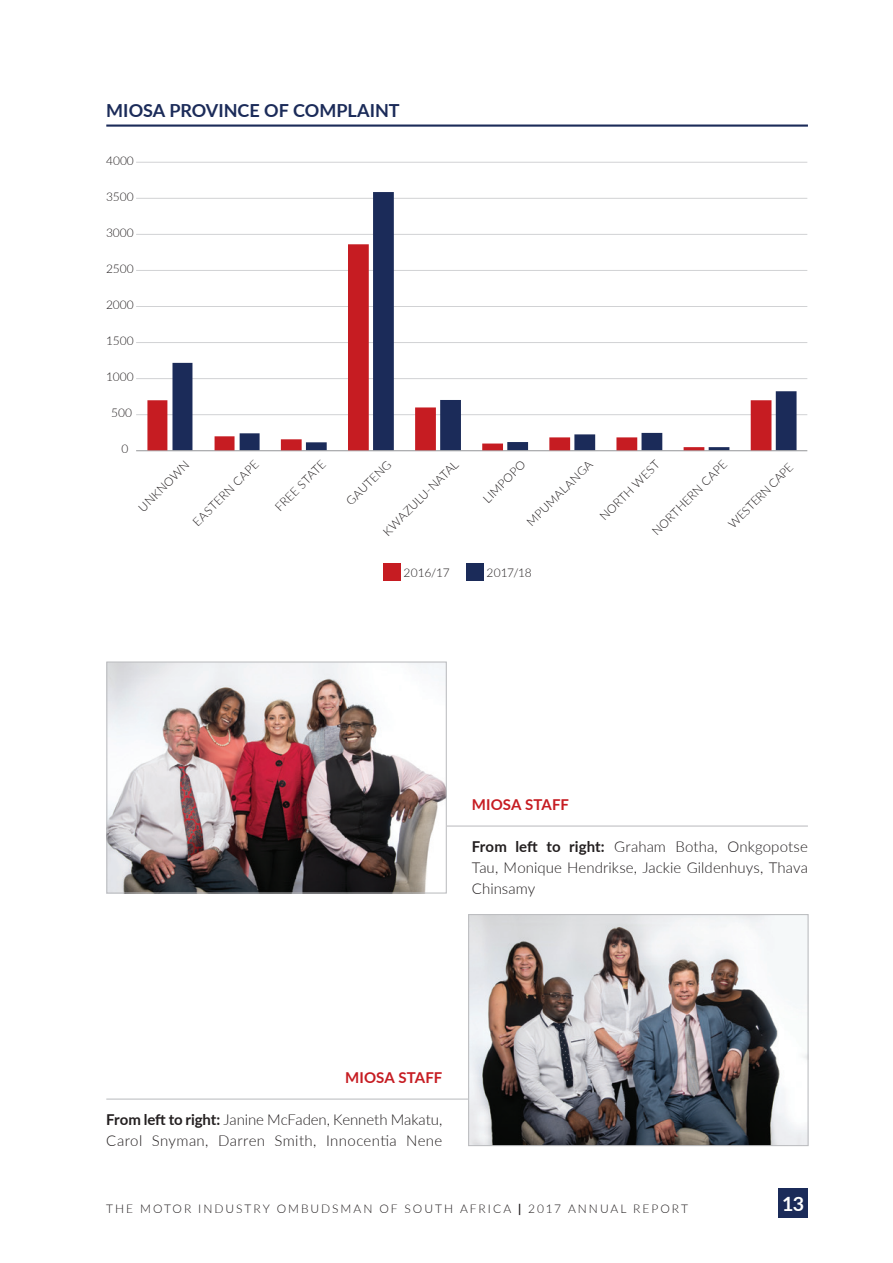
<style>
.page{position:relative;width:893px;height:1263px;background:#fff}
.page>*{position:absolute;margin:0;border:0;box-sizing:border-box;transform-origin:0 0}
.t1{font:700 19.65px "Lato";color:#fff}
.t2{font:700 18px "Lato";color:#1b2b59}
.t3{font:300 15px/21px "Lato";letter-spacing:.005em;color:#231f20;text-align:justify}
.t4{font:700 15px "Lato";letter-spacing:.005em;color:#c61c22}
.t5{font:300 12px "Lato";letter-spacing:.15em;color:#231f20}
.s1{font-weight:700}
</style>
<div class="page">
<div style="left:778px;top:1188px;width:30px;height:29px;background:#1b2b59"></div>
<hr style="left:106px;top:125px;width:702px;height:2px;background:#1b2b59">
<hr style="left:136px;top:162px;width:671px;height:1px;background:#d1d2d4">
<hr style="left:136px;top:414px;width:671px;height:1px;background:#d1d2d4">
<hr style="left:136px;top:378px;width:671px;height:1px;background:#d1d2d4">
<hr style="left:136px;top:342px;width:671px;height:1px;background:#d1d2d4">
<hr style="left:136px;top:306px;width:671px;height:1px;background:#d1d2d4">
<hr style="left:136px;top:270px;width:671px;height:1px;background:#d1d2d4">
<hr style="left:136px;top:234px;width:671px;height:1px;background:#d1d2d4">
<hr style="left:136px;top:198px;width:671px;height:1px;background:#d1d2d4">
<svg style="left:373px;top:192px;width:423px;height:258px"></svg>
<hr style="left:136px;top:450px;width:671px;height:1px;background:#939598">
<svg style="left:147px;top:244px;width:624px;height:206px"></svg>
<hr style="left:442px;top:825px;width:366px;height:1px;background:#bcbdc0">
<hr style="left:106px;top:1098px;width:366px;height:1px;background:#bcbdc0">
<img style="left:108px;top:663px;width:337px;height:228px">
<div style="left:106px;top:661px;width:341px;height:232px;border:1px solid #bcbdc0"></div>
<img style="left:470px;top:916px;width:337px;height:228px">
<div style="left:468px;top:914px;width:341px;height:232px;border:1px solid #bcbdc0"></div>
<div style="left:383px;top:563px;width:17px;height:17px;background:#c61c22"></div>
<div style="left:466px;top:563px;width:17px;height:17px;background:#1b2b59"></div>
<h2 class="t2" style="left:106px;top:97px;width:295px">MIOSA PROVINCE OF COMPLAINT</h2>
<p class="t5" style="left:106px;top:152px;width:29px">4000</p>
<p class="t5" style="left:106px;top:188px;width:29px">3500</p>
<p class="t5" style="left:106px;top:224px;width:29px">3000</p>
<p class="t5" style="left:106px;top:260px;width:29px">2500</p>
<p class="t5" style="left:106px;top:296px;width:29px">2000</p>
<p class="t5" style="left:106px;top:332px;width:29px">1500</p>
<p class="t5" style="left:106px;top:368px;width:29px">1000</p>
<p class="t5" style="left:111px;top:404px;width:22px">500</p>
<p class="t5" style="left:122px;top:440px;width:8px">0</p>
<p class="t5" style="left:135px;top:504px;width:68px;rotate:-45deg">UNKNOWN</p>
<p class="t5" style="left:271px;top:503px;width:67px;rotate:-45deg">FREE STATE</p>
<p class="t5" style="left:379px;top:528px;width:102px;rotate:-45deg">KWAZULU-NATAL</p>
<p class="t5" style="left:523px;top:518px;width:89px;rotate:-45deg">MPUMALANGA</p>
<p class="t5" style="left:596px;top:512px;width:81px;rotate:-45deg">NORTH WEST</p>
<p class="t5" style="left:479px;top:495px;width:56px;rotate:-45deg">LIMPOPO</p>
<p class="t5" style="left:648px;top:527px;width:102px;rotate:-45deg">NORTHERN CAPE</p>
<p class="t5" style="left:189px;top:518px;width:89px;rotate:-45deg">EASTERN CAPE</p>
<p class="t5" style="left:342px;top:497px;width:60px;rotate:-45deg">GAUTENG</p>
<p class="t5" style="left:725px;top:520px;width:87px;rotate:-45deg">WESTERN CAPE</p>
<p class="t5" style="left:404px;top:565px;width:48px">2016/17</p>
<p class="t5" style="left:487px;top:565px;width:47px">2017/18</p>
<p class="t4" style="left:472px;top:794px;width:99px">MIOSA STAFF</p>
<p class="t3" style="left:472px;top:836px;width:338px"><span class="s1">From left to right:</span> Graham Botha, Onkgopotse Tau, Monique Hendrikse, Jackie Gildenhuys, Thava Chinsamy</p>
<p class="t4" style="left:345px;top:1067px;width:99px">MIOSA STAFF</p>
<p class="t3" style="left:106px;top:1109px;width:338px"><span class="s1">From left to right:</span> Janine McFaden, Kenneth Makatu,<br>Carol Snyman, Darren Smith, Innocentia Nene</p>
<p class="t5" style="left:106px;top:1200px;width:583px">THE MOTOR INDUSTRY OMBUDSMAN OF SOUTH AFRICA <span class="s1">|</span> 2017 ANNUAL REPORT</p>
<h1 class="t1" style="left:782px;top:1189px;width:24px">13</h1>
</div>
